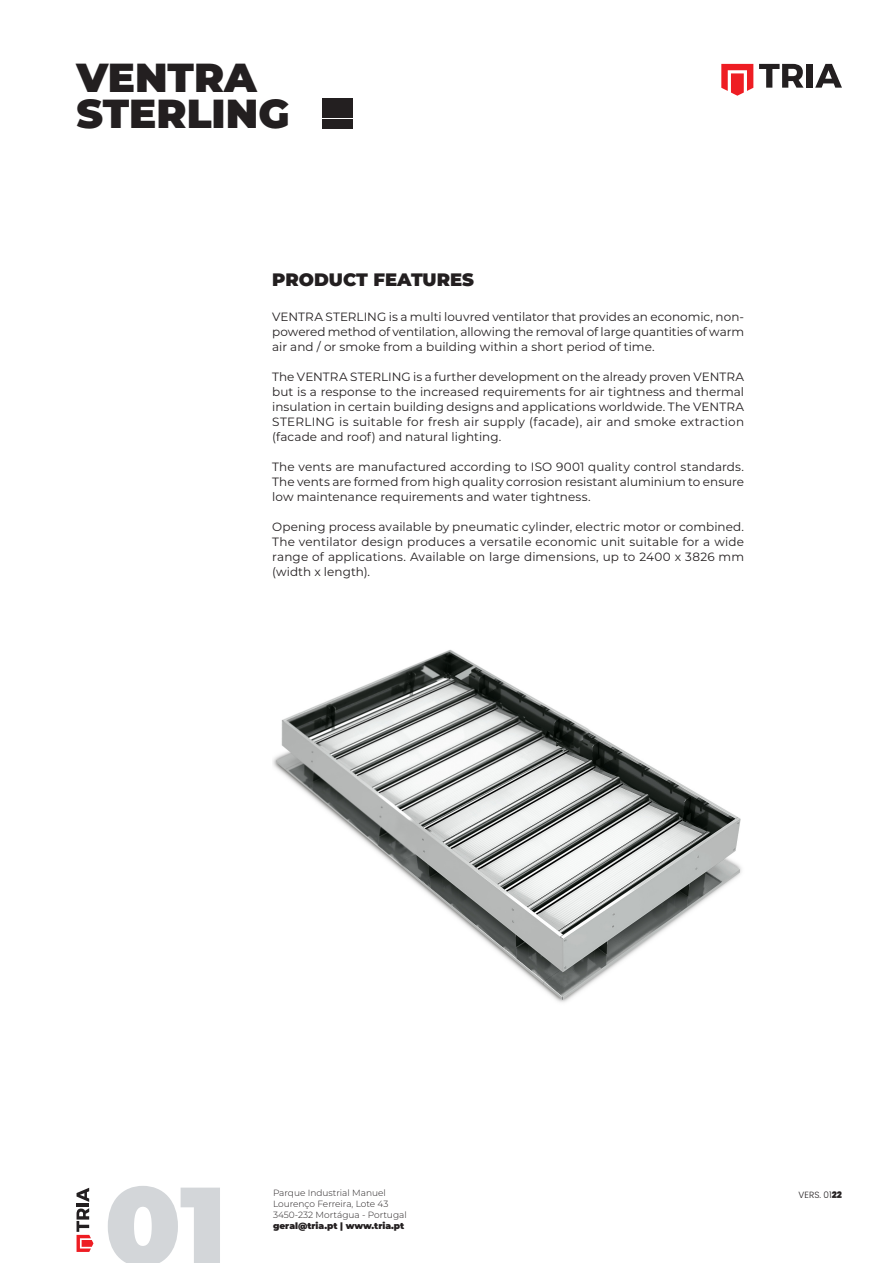
<style>
.page{position:relative;width:893px;height:1263px;background:#fff}
.page>*{position:absolute;margin:0;border:0;box-sizing:border-box;transform-origin:0 0}
.t1{font:900 110.7px "Montserrat";color:#d3d6d9}
.t2{font:900 40.5px "Montserrat";color:#231f20}
.t3{font:900 18px "Montserrat";color:#231f20}
.t4{font:12px/15px "Montserrat";letter-spacing:.005em;color:#231f20;text-align:justify}
.t5{font:300 9px/10.8px "Montserrat";color:#231f20}
.t6{font:900 9px "Montserrat";color:#231f20}
.t7{font:300 9px "Poppins";color:#231f20}
.s1{font-weight:900}
</style>
<div class="page">
<svg style="left:759px;top:64px;width:44px;height:24px"></svg>
<div style="left:807px;top:64px;width:6px;height:24px;background:#231f20"></div>
<svg style="left:815px;top:64px;width:27px;height:24px"></svg>
<svg style="left:721px;top:64px;width:32px;height:32px"></svg>
<svg style="left:77px;top:1188px;width:16px;height:64px"></svg>
<img style="left:273px;top:649px;width:469px;height:353px">
<hr style="left:322px;top:98px;width:31px;height:4px;background:#231f20">
<div style="left:322px;top:103px;width:31px;height:5px;background:#231f20"></div>
<hr style="left:322px;top:109px;width:31px;height:4px;background:#231f20">
<hr style="left:322px;top:114px;width:31px;height:4px;background:#231f20">
<hr style="left:322px;top:119px;width:31px;height:4px;background:#231f20">
<hr style="left:322px;top:124px;width:31px;height:4px;background:#231f20">
<p class="t2" style="left:77px;top:47px;width:182px">VENTRA</p>
<p class="t2" style="left:77px;top:83px;width:214px">STERLING</p>
<p class="t3" style="left:272px;top:266px;width:203px">PRODUCT FEATURES</p>
<p class="t4" style="left:272px;top:309px;width:473px">VENTRA STERLING is a multi louvred ventilator that provides an economic, non&shy;powered method of ventilation, allowing the removal of large quantities of warm air and / or smoke from a building within a short period of time.</p>
<p class="t4" style="left:272px;top:369px;width:473px">The VENTRA STERLING is a further development on the already proven VENTRA but is a response to the increased requirements for air tightness and thermal insulation in certain building designs and applications worldwide. The VENTRA STERLING is suitable for fresh air supply (facade), air and smoke extraction (facade and roof) and natural lighting.</p>
<p class="t4" style="left:272px;top:459px;width:473px">The vents are manufactured according to ISO 9001 quality control standards.<br>The vents are formed from high quality corrosion resistant aluminium to ensure low maintenance requirements and water tightness.</p>
<p class="t4" style="left:272px;top:519px;width:473px">Opening process available by pneumatic cylinder, electric motor or combined.<br>The ventilator design produces a versatile economic unit suitable for a wide range of applications. Available on large dimensions, up to 2400 x 3826 mm (width x length).</p>
<h1 class="t1" style="left:105px;top:1143px;width:123px">01</h1>
<p class="t5" style="left:273px;top:1187px;width:135px">Parque Industrial Manuel<br>Lourenço Ferreira, Lote 43<br>3450-232 Mortágua - Portugal</p>
<p class="t6" style="left:273px;top:1219px;width:133px">geral@tria.pt | www.tria.pt</p>
<p class="t7" style="left:799px;top:1189px;width:45px">VERS. 01<span class="s1">22</span></p>
</div>
